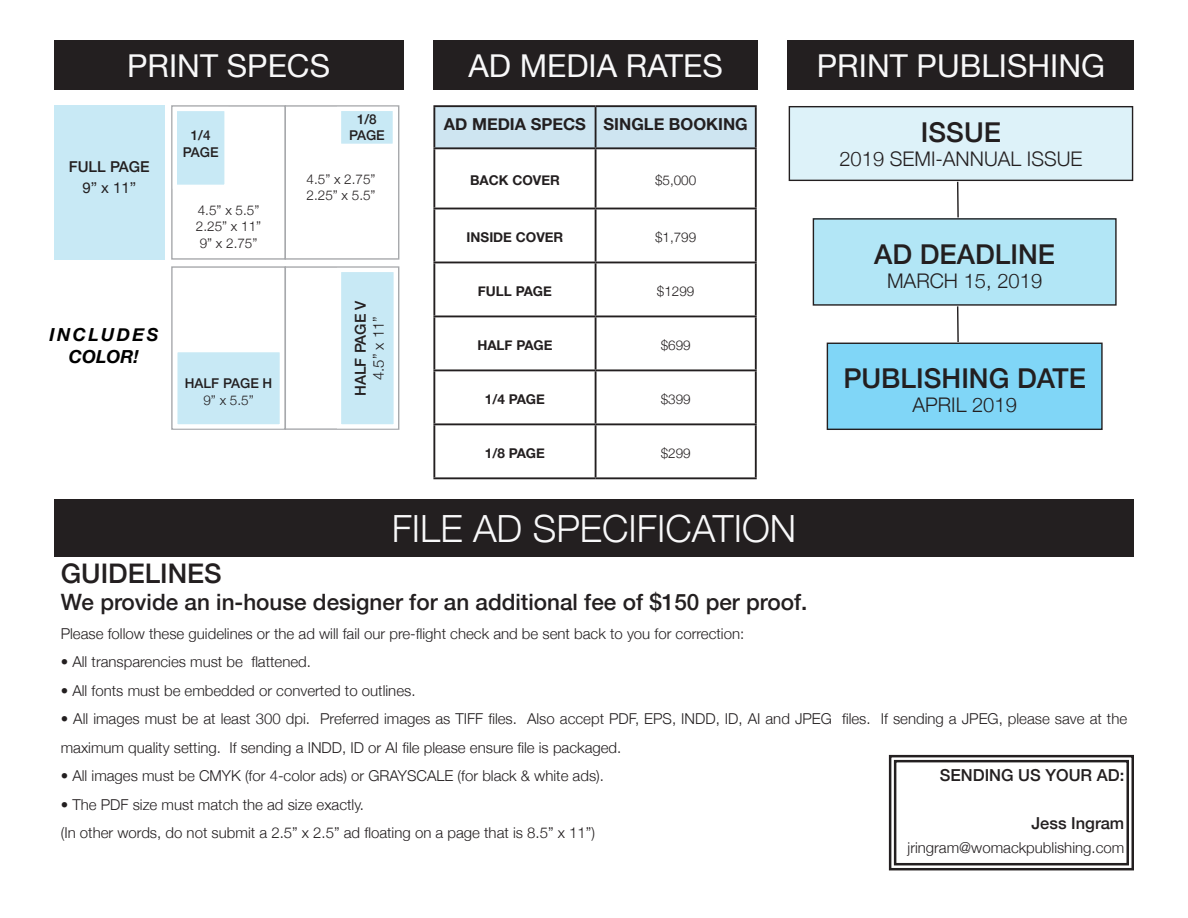
<style>
.page{position:relative;width:1188px;height:918px;background:#fff}
.page>*{position:absolute;margin:0;border:0;box-sizing:border-box;transform-origin:0 0}
.t1{font:300 37.5px "Helvetica Neue";color:#f8f8f9}
.t2{font:31.5px "Helvetica Neue";color:#f8f8f9}
.t3{font:500 27.3px "Helvetica Neue";color:#231f20}
.Paragraph_Style_1{font:500 27px "Helvetica Neue";color:#231f20}
.Paragraph_Style_1-2{font:500 22.5px "Helvetica Neue";color:#231f20}
.t4{font:300 20.1px "Helvetica Neue";color:#231f20}
.t5{font:italic 700 18px/21.6px "Helvetica Neue";letter-spacing:.13em;color:#000;text-align:center}
.t6{font:500 16.5px "Helvetica Neue";color:#231f20}
.t7{font:700 16.5px "Helvetica Neue";color:#231f20}
.Paragraph_Style_1-3{font:300 15px/28.5px "Helvetica Neue";color:#231f20}
.t8{font:500 15px "Helvetica Neue";color:#231f20}
.t9{font:15px "Helvetica Neue";color:#231f20}
.t10{font:300 13.5px "Helvetica Neue";color:#231f20}
.t11{font:700 13.5px "Helvetica Neue";color:#231f20}
.t12{font:500 13.5px "Helvetica Neue";color:#231f20}
</style>
<div class="page">
<div style="left:54px;top:499px;width:1080px;height:58px;background:#231f20"></div>
<div style="left:54px;top:41px;width:349px;height:49px;background:#231f20"></div>
<div style="left:54px;top:105px;width:111px;height:155px;background:#c8e9f5"></div>
<div style="left:788px;top:41px;width:346px;height:49px;background:#231f20"></div>
<div style="left:789px;top:107px;width:344px;height:73px;background:#ddf2f9"></div>
<div style="left:789px;top:106px;width:344px;height:75px;border:1px solid #231f20"></div>
<div style="left:813px;top:219px;width:303px;height:86px;background:#b2e6f6"></div>
<div style="left:813px;top:218px;width:304px;height:88px;border:1px solid #231f20"></div>
<div style="left:827px;top:343px;width:275px;height:86px;background:#80d6f7"></div>
<div style="left:827px;top:343px;width:276px;height:87px;border:1px solid #231f20"></div>
<div style="left:433px;top:41px;width:325px;height:49px;background:#231f20"></div>
<div style="left:435px;top:107px;width:320px;height:40px;background:#cee5f1"></div>
<hr style="left:433px;top:105px;width:163px;height:2px;background:#231f20">
<hr style="left:433px;top:107px;width:2px;height:40px;background:#231f20">
<hr style="left:596px;top:105px;width:161px;height:2px;background:#231f20">
<hr style="left:595px;top:107px;width:2px;height:40px;background:#231f20">
<hr style="left:755px;top:107px;width:2px;height:40px;background:#231f20">
<hr style="left:595px;top:149px;width:2px;height:59px;background:#231f20">
<hr style="left:755px;top:149px;width:2px;height:59px;background:#231f20">
<hr style="left:433px;top:208px;width:163px;height:1px;background:#231f20">
<hr style="left:596px;top:208px;width:161px;height:1px;background:#231f20">
<hr style="left:595px;top:209px;width:2px;height:53px;background:#231f20">
<hr style="left:755px;top:209px;width:2px;height:53px;background:#231f20">
<hr style="left:433px;top:262px;width:163px;height:1px;background:#231f20">
<hr style="left:596px;top:262px;width:161px;height:1px;background:#231f20">
<hr style="left:595px;top:263px;width:2px;height:53px;background:#231f20">
<hr style="left:755px;top:263px;width:2px;height:53px;background:#231f20">
<hr style="left:433px;top:316px;width:163px;height:1px;background:#231f20">
<hr style="left:596px;top:316px;width:161px;height:1px;background:#231f20">
<hr style="left:595px;top:317px;width:2px;height:52px;background:#231f20">
<hr style="left:755px;top:317px;width:2px;height:52px;background:#231f20">
<hr style="left:433px;top:369px;width:163px;height:2px;background:#231f20">
<hr style="left:596px;top:369px;width:161px;height:2px;background:#231f20">
<hr style="left:595px;top:371px;width:2px;height:52px;background:#231f20">
<hr style="left:755px;top:371px;width:2px;height:52px;background:#231f20">
<hr style="left:433px;top:423px;width:163px;height:2px;background:#231f20">
<hr style="left:596px;top:423px;width:161px;height:2px;background:#231f20">
<hr style="left:595px;top:425px;width:2px;height:52px;background:#231f20">
<hr style="left:755px;top:425px;width:2px;height:52px;background:#231f20">
<hr style="left:433px;top:477px;width:163px;height:2px;background:#231f20">
<hr style="left:596px;top:477px;width:161px;height:2px;background:#231f20">
<hr style="left:433px;top:147px;width:163px;height:2px;background:#231f20">
<hr style="left:433px;top:149px;width:2px;height:59px;background:#231f20">
<hr style="left:596px;top:147px;width:161px;height:2px;background:#231f20">
<hr style="left:433px;top:209px;width:2px;height:53px;background:#231f20">
<hr style="left:433px;top:263px;width:2px;height:53px;background:#231f20">
<hr style="left:433px;top:317px;width:2px;height:52px;background:#231f20">
<hr style="left:433px;top:371px;width:2px;height:52px;background:#231f20">
<hr style="left:433px;top:425px;width:2px;height:52px;background:#231f20">
<div style="left:171px;top:266px;width:115px;height:164px;border:1px solid #a7a9ac"></div>
<div style="left:285px;top:266px;width:114px;height:164px;border:1px solid #a7a9ac"></div>
<hr style="left:957px;top:182px;width:2px;height:35px;background:#231f20">
<hr style="left:957px;top:306px;width:2px;height:36px;background:#231f20">
<svg style="left:888px;top:754px;width:246px;height:117px"></svg>
<div style="left:894px;top:760px;width:235px;height:105px;border:2px solid #231f20"></div>
<div style="left:339px;top:270px;width:57px;height:156px;background:#c8e9f5"></div>
<div style="left:337px;top:268px;width:61px;height:160px;border:4px solid #fff"></div>
<div style="left:175px;top:350px;width:107px;height:76px;background:#c8e9f5"></div>
<div style="left:173px;top:348px;width:111px;height:80px;border:4px solid #fff"></div>
<div style="left:171px;top:105px;width:115px;height:155px;border:1px solid #a7a9ac"></div>
<div style="left:175px;top:109px;width:52px;height:78px;background:#c8e9f5"></div>
<div style="left:173px;top:107px;width:56px;height:82px;border:4px solid #fff"></div>
<div style="left:285px;top:105px;width:114px;height:155px;border:1px solid #a7a9ac"></div>
<div style="left:339px;top:109px;width:56px;height:37px;background:#c8e9f5"></div>
<div style="left:337px;top:107px;width:60px;height:41px;border:4px solid #fff"></div>
<p class="t2" style="left:127px;top:43px;width:204px">PRINT SPECS</p>
<p class="t12" style="left:191px;top:125px;width:21px">1/4</p>
<p class="t12" style="left:183px;top:141px;width:37px">PAGE</p>
<p class="t12" style="left:357px;top:109px;width:21px">1/8</p>
<p class="t12" style="left:349px;top:125px;width:37px">PAGE</p>
<p class="t8" style="left:69px;top:155px;width:82px">FULL PAGE</p>
<p class="t9" style="left:82px;top:176px;width:55px">9” x 11”</p>
<p class="t10" style="left:198px;top:200px;width:63px">4.5” x 5.5”</p>
<p class="t10" style="left:196px;top:216px;width:67px">2.25” x 11”</p>
<p class="t10" style="left:200px;top:232px;width:59px">9” x 2.75”</p>
<p class="t5" style="left:50px;top:324px;width:110px">INCLUDES<br>COLOR!</p>
<p class="t12" style="left:185px;top:373px;width:89px">HALF PAGE H</p>
<p class="t10" style="left:203px;top:389px;width:52px">9” x 5.5”</p>
<p class="t10" style="left:307px;top:168px;width:71px">4.5” x 2.75”</p>
<p class="t10" style="left:307px;top:185px;width:71px">2.25” x 5.5”</p>
<p class="t8" style="left:348px;top:396px;width:97px;rotate:-90deg">HALF PAGE V</p>
<p class="Paragraph_Style_1-3" style="left:363px;top:380px;width:66px;rotate:-90deg">4.5” x 11”</p>
<p class="t2" style="left:468px;top:43px;width:256px">AD MEDIA RATES</p>
<p class="t7" style="left:444px;top:111px;width:144px">AD MEDIA SPECS</p>
<p class="t7" style="left:604px;top:111px;width:146px">SINGLE BOOKING</p>
<p class="t11" style="left:470px;top:170px;width:91px">BACK COVER</p>
<p class="t10" style="left:655px;top:169px;width:43px">$5,000</p>
<p class="t11" style="left:467px;top:227px;width:98px">INSIDE COVER</p>
<p class="t10" style="left:655px;top:226px;width:43px">$1,799</p>
<p class="t11" style="left:478px;top:281px;width:76px">FULL PAGE</p>
<p class="t10" style="left:657px;top:280px;width:39px">$1299</p>
<p class="t11" style="left:477px;top:335px;width:77px">HALF PAGE</p>
<p class="t10" style="left:661px;top:334px;width:32px">$699</p>
<p class="t11" style="left:485px;top:389px;width:62px">1/4 PAGE</p>
<p class="t10" style="left:661px;top:388px;width:32px">$399</p>
<p class="t11" style="left:485px;top:443px;width:62px">1/8 PAGE</p>
<p class="t10" style="left:661px;top:442px;width:32px">$299</p>
<p class="t1" style="left:392px;top:499px;width:406px">FILE AD SPECIFICATION</p>
<p class="t2" style="left:817px;top:43px;width:290px">PRINT PUBLISHING</p>
<p class="t3" style="left:921px;top:110px;width:82px">ISSUE</p>
<p class="t4" style="left:839px;top:143px;width:245px">2019 SEMI-ANNUAL ISSUE</p>
<p class="t3" style="left:874px;top:232px;width:182px">AD DEADLINE</p>
<p class="t4" style="left:887px;top:265px;width:157px">MARCH 15, 2019</p>
<p class="t3" style="left:843px;top:356px;width:244px">PUBLISHING DATE</p>
<p class="t4" style="left:912px;top:388px;width:106px">APRIL 2019</p>
<p class="Paragraph_Style_1" style="left:61px;top:552px;width:163px">GUIDELINES</p>
<p class="Paragraph_Style_1-2" style="left:61px;top:584px;width:748px">We provide an in-house designer for an additional fee of $150 per proof.</p>
<p class="Paragraph_Style_1-3" style="left:61px;top:618px;width:685px">Please follow these guidelines or the ad will fail our pre-flight check and be sent back to you for correction:</p>
<p class="Paragraph_Style_1-3" style="left:61px;top:646px;width:252px">• All transparencies must be flattened.</p>
<p class="Paragraph_Style_1-3" style="left:61px;top:675px;width:356px">• All fonts must be embedded or converted to outlines.</p>
<p class="Paragraph_Style_1-3" style="left:61px;top:703px;width:1068px">• All images must be at least 300 dpi. Preferred images as TIFF files. Also accept PDF, EPS, INDD, ID, AI and JPEG files. If sending a JPEG, please save at the maximum quality setting. If sending a INDD, ID or AI file please ensure file is packaged.</p>
<p class="Paragraph_Style_1-3" style="left:61px;top:760px;width:545px">• All images must be CMYK (for 4-color ads) or GRAYSCALE (for black &amp; white ads).</p>
<p class="Paragraph_Style_1-3" style="left:61px;top:789px;width:305px">• The PDF size must match the ad size exactly.</p>
<p class="Paragraph_Style_1-3" style="left:61px;top:817px;width:536px">(In other words, do not submit a 2.5” x 2.5” ad floating on a page that is 8.5” x 11”)</p>
<p class="t6" style="left:940px;top:762px;width:186px">SENDING US YOUR AD:</p>
<p class="t6" style="left:1031px;top:810px;width:94px">Jess Ingram</p>
<p class="Paragraph_Style_1-3" style="left:908px;top:832px;width:218px">jringram@womackpublishing.com</p>
</div>
